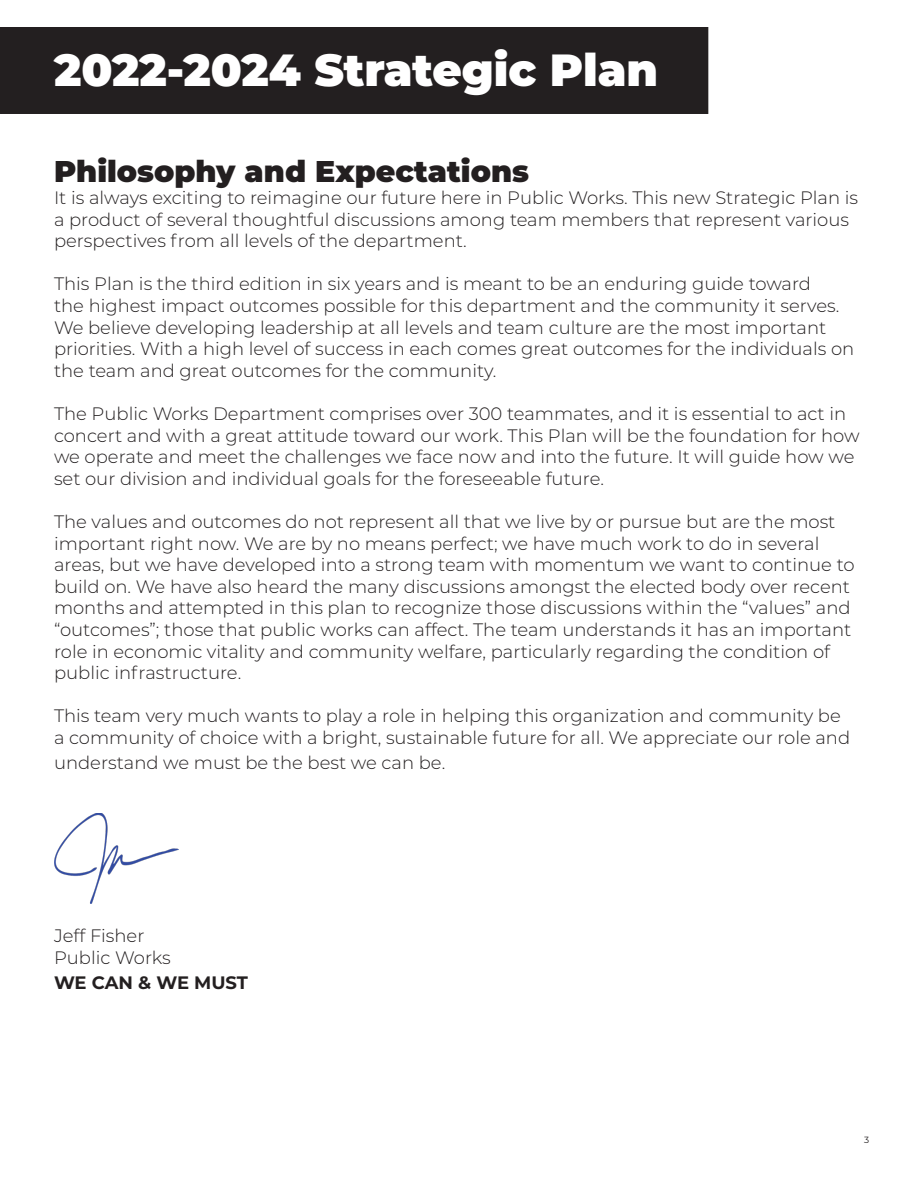
<style>
.page{position:relative;width:918px;height:1188px;background:#fff}
.page>*{position:absolute;margin:0;border:0;box-sizing:border-box;transform-origin:0 0}
.t1{font:900 45px "Montserrat";color:#fff}
.t2{font:900 30px "Montserrat";color:#231f20}
.t3{font:300 18px/21.6px "Montserrat";color:#231f20}
.t4{font:700 18px "Montserrat";letter-spacing:-.01em;color:#231f20}
.t5{font:9px "Montserrat";color:#231f20}
</style>
<div class="page">
<div style="left:1px;top:28px;width:707px;height:85px;background:#231f20"></div>
<div style="left:0;top:27px;width:708px;height:87px;border:2px solid #231f20"></div>
<img style="left:54px;top:813px;width:125px;height:90px">
<h1 class="t1" style="left:54px;top:40px;width:606px">2022-2024 Strategic Plan</h1>
<p class="t2" style="left:54px;top:152px;width:477px">Philosophy and Expectations</p>
<p class="t3" style="left:54px;top:186px;width:806px">It is always exciting to reimagine our future here in Public Works. This new Strategic Plan is a product of several thoughtful discussions among team members that represent various perspectives from all levels of the department.</p>
<p class="t3" style="left:54px;top:273px;width:802px">This Plan is the third edition in six years and is meant to be an enduring guide toward<br>the highest impact outcomes possible for this department and the community it serves.<br>We believe developing leadership at all levels and team culture are the most important priorities. With a high level of success in each comes great outcomes for the individuals on the team and great outcomes for the community.</p>
<p class="t3" style="left:54px;top:402px;width:807px">The Public Works Department comprises over 300 teammates, and it is essential to act in concert and with a great attitude toward our work. This Plan will be the foundation for how we operate and meet the challenges we face now and into the future. It will guide how we set our division and individual goals for the foreseeable future.</p>
<p class="t3" style="left:54px;top:510px;width:802px">The values and outcomes do not represent all that we live by or pursue but are the most important right now. We are by no means perfect; we have much work to do in several areas, but we have developed into a strong team with momentum we want to continue to build on. We have also heard the many discussions amongst the elected body over recent months and attempted in this plan to recognize those discussions within the “values” and “outcomes”; those that public works can affect. The team understands it has an important role in economic vitality and community welfare, particularly regarding the condition of public infrastructure.</p>
<p class="t3" style="left:54px;top:705px;width:798px">This team very much wants to play a role in helping this organization and community be a community of choice with a bright, sustainable future for all. We appreciate our role and</p>
<p class="t3" style="left:54px;top:751px;width:393px">understand we must be the best we can be.</p>
<p class="t3" style="left:54px;top:924px;width:92px">Jeff Fisher</p>
<p class="t3" style="left:54px;top:946px;width:118px">Public Works</p>
<p class="t4" style="left:54px;top:969px;width:196px">WE CAN &amp; WE MUST</p>
<p class="t5" style="left:864px;top:1133px;width:7px">3</p>
</div>
